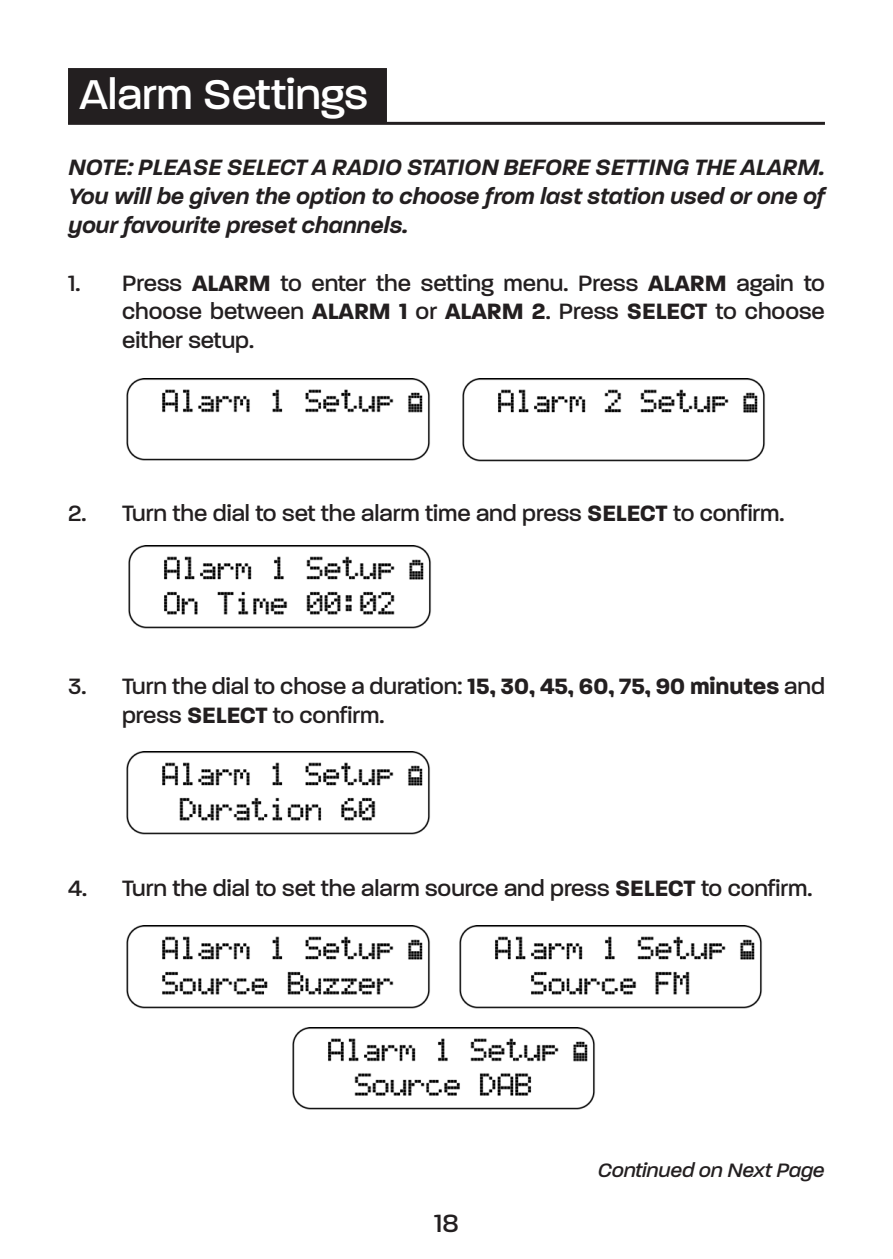
<style>
.page{position:relative;width:893px;height:1259px;background:#fff}
.page>*{position:absolute;margin:0;border:0;box-sizing:border-box;transform-origin:0 0}
.t1{font:500 45px "Paralucent";color:#fff}
.t2{font:500 27px "Paralucent";color:#231f20}
.t3{font:500 24px/28.8px "Paralucent";color:#231f20;text-align:justify}
.t4{font:italic 600 24px/28.8px "Paralucent";color:#231f20;text-align:justify}
.t5{font:italic 500 21px "Paralucent";color:#231f20}
.s1{font-weight:700}
</style>
<div class="page">
<img style="left:126px;top:378px;width:304px;height:83px">
<img style="left:462px;top:378px;width:303px;height:84px">
<img style="left:128px;top:545px;width:303px;height:84px">
<img style="left:126px;top:751px;width:304px;height:84px">
<img style="left:126px;top:926px;width:304px;height:83px">
<img style="left:459px;top:926px;width:303px;height:83px">
<img style="left:292px;top:1027px;width:303px;height:83px">
<div style="left:70px;top:70px;width:315px;height:52px;background:#231f20"></div>
<div style="left:68px;top:68px;width:319px;height:56px;border:3px solid #231f20"></div>
<hr style="left:68px;top:122px;width:757px;height:3px;background:#231f20">
<p class="t1" style="left:80px;top:68px;width:290px">Alarm Settings</p>
<p class="t4" style="left:68px;top:153px;width:758px">NOTE: PLEASE SELECT A RADIO STATION BEFORE SETTING THE ALARM.<br>You will be given the option to choose from last station used or one of your favourite preset channels.</p>
<p class="t3" style="left:122px;top:268px;width:704px;text-indent:-54px">1. Press <span class="s1">ALARM</span> to enter the setting menu. Press <span class="s1">ALARM</span> again to choose between <span class="s1">ALARM 1</span> or <span class="s1">ALARM 2</span>. Press <span class="s1">SELECT</span> to choose either setup.</p>
<p class="t3" style="left:68px;top:499px;width:718px">2. Turn the dial to set the alarm time and press <span class="s1">SELECT</span> to confirm.</p>
<p class="t3" style="left:122px;top:672px;width:704px;text-indent:-54px">3. Turn the dial to chose a duration: <span class="s1">15, 30, 45, 60, 75, 90 minutes</span> and press <span class="s1">SELECT</span> to confirm.</p>
<p class="t3" style="left:68px;top:873px;width:746px">4. Turn the dial to set the alarm source and press <span class="s1">SELECT</span> to confirm.</p>
<p class="t2" style="left:434px;top:1207px;width:26px">18</p>
<p class="t5" style="left:598px;top:1158px;width:228px">Continued on Next Page</p>
</div>
